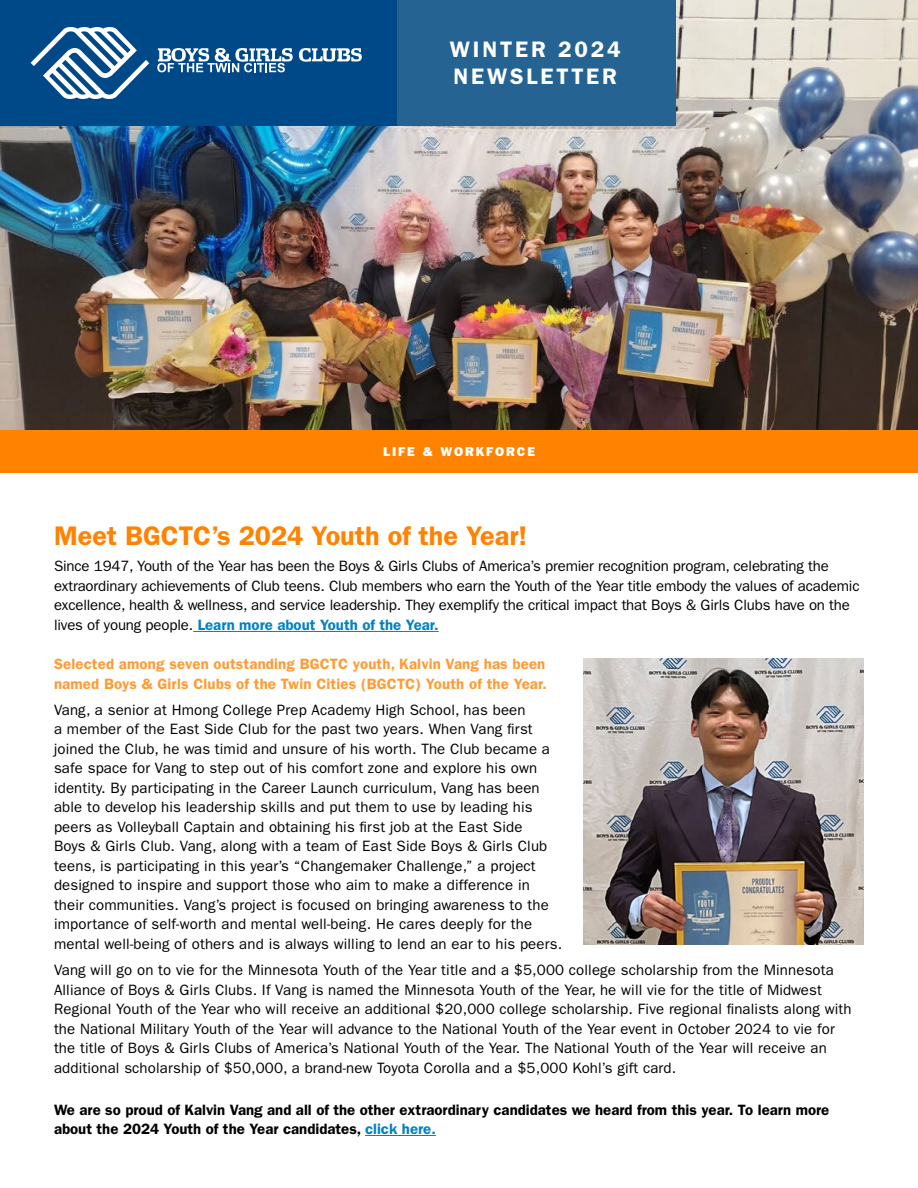
<style>
.page{position:relative;width:918px;height:1188px;background:#fff}
.page>*{position:absolute;margin:0;border:0;box-sizing:border-box;transform-origin:0 0}
.t1{font:600 27px "ITC Franklin Gothic Std";color:#ff8200}
.t2{font:600 22.5px/27px "ITC Franklin Gothic Std";letter-spacing:.125em;color:#fff}
.t3{font:15px/19.5px "ITC Franklin Gothic Std";letter-spacing:.01em;color:#000}
.t4{font:15px/19.5px "ITC Franklin Gothic Std";letter-spacing:-.01em;color:#000}
.t5{font:600 15px/19.5px "ITC Franklin Gothic Std";color:#000}
.t6{font:600 15px/19.5px "ITC Franklin Gothic Std";letter-spacing:.01em;color:#ff9b33}
.t7{font:12.9px "ITC Franklin Gothic Std Hvy";letter-spacing:.15em;color:#fff}
.s1{font-weight:600;color:#0081c6}
.s2{color:#0081c6}
</style>
<div class="page">
<img style="left:0;top:0;width:918px;height:430px">
<div style="left:0;top:0;width:490px;height:126px;background:#004988"></div>
<div style="left:398px;top:0;width:278px;height:126px;background:#256393"></div>
<div style="left:0;top:430px;width:918px;height:42px;background:#ff8200"></div>
<hr style="left:193px;top:631px;width:246px;height:1px;background:#0081c6">
<hr style="left:365px;top:1135px;width:71px;height:1px;background:#0081c6">
<img style="left:584px;top:659px;width:280px;height:286px">
<svg style="left:31px;top:27px;width:118px;height:72px"></svg>
<svg style="left:299px;top:48px;width:63px;height:14px"></svg>
<svg style="left:157px;top:48px;width:136px;height:24px"></svg>
<h2 class="t2" style="left:450px;top:36px;width:172px">WINTER 2024<br>NEWSLETTER</h2>
<p class="t7" style="left:383px;top:444px;width:153px">LIFE &amp; WORKFORCE</p>
<h1 class="t1" style="left:54px;top:520px;width:475px">Meet BGCTC’s 2024 Youth of the Year!</h1>
<p class="t4" style="left:54px;top:557px;width:807px">Since 1947, Youth of the Year has been the Boys &amp; Girls Clubs of America’s premier recognition program, celebrating the extraordinary achievements of Club teens. Club members who earn the Youth of the Year title embody the values of academic excellence, health &amp; wellness, and service leadership. They exemplify the critical impact that Boys &amp; Girls Clubs have on the lives of young people. <span class="s1">Learn more about Youth of the Year.</span></p>
<p class="t6" style="left:54px;top:654px;width:495px">Selected among seven outstanding BGCTC youth, Kalvin Vang has been named Boys &amp; Girls Clubs of the Twin Cities (BGCTC) Youth of the Year.</p>
<p class="t3" style="left:54px;top:700px;width:510px">Vang, a senior at Hmong College Prep Academy High School, has been<br>a member of the East Side Club for the past two years. When Vang first joined the Club, he was timid and unsure of his worth. The Club became a safe space for Vang to step out of his comfort zone and explore his own identity. By participating in the Career Launch curriculum, Vang has been able to develop his leadership skills and put them to use by leading his peers as Volleyball Captain and obtaining his first job at the East Side<br>Boys &amp; Girls Club. Vang, along with a team of East Side Boys &amp; Girls Club teens, is participating in this year’s “Changemaker Challenge,” a project designed to inspire and support those who aim to make a difference in their communities. Vang’s project is focused on bringing awareness to the importance of self-worth and mental well-being. He cares deeply for the mental well-being of others and is always willing to lend an ear to his peers.</p>
<p class="t3" style="left:54px;top:960px;width:799px">Vang will go on to vie for the Minnesota Youth of the Year title and a $5,000 college scholarship from the Minnesota Alliance of Boys &amp; Girls Clubs. If Vang is named the Minnesota Youth of the Year, he will vie for the title of Midwest Regional Youth of the Year who will receive an additional $20,000 college scholarship. Five regional finalists along with the National Military Youth of the Year will advance to the National Youth of the Year event in October 2024 to vie for the title of Boys &amp; Girls Clubs of America’s National Youth of the Year. The National Youth of the Year will receive an additional scholarship of $50,000, a brand-new Toyota Corolla and a $5,000 Kohl’s gift card.</p>
<p class="t5" style="left:54px;top:1100px;width:777px">We are so proud of Kalvin Vang and all of the other extraordinary candidates we heard from this year. To learn more about the 2024 Youth of the Year candidates, <span class="s2">click here.</span></p>
</div>
